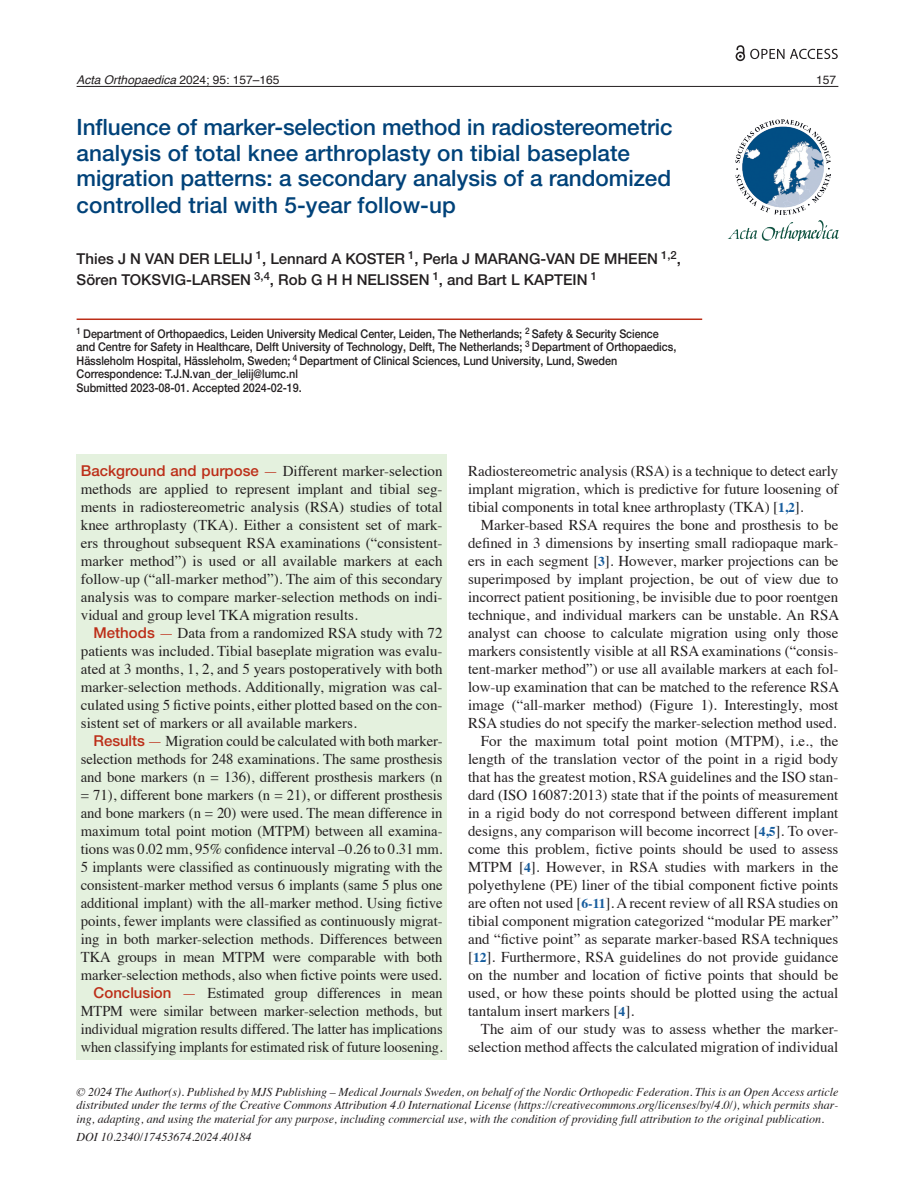
<style>
.page{position:relative;width:915px;height:1191px;background:#fff}
.page>*{position:absolute;margin:0;border:0;box-sizing:border-box;transform-origin:0 0}
.Titel{font:500 22.5px/26.2px "Helvetica Neue LTW1 G";color:#004279}
._5-Brödtext{font:15px/18px "Times";color:#231f20;text-align:justify}
._4-Brödstart{font:15px/18px "Times";color:#231f20;text-align:justify}
._5-Brödtext-2{font:15px/18px "Times";color:#231f20;text-align:justify;scale:.96 1}
.Namn{font:500 15px/21px "Helvetica Neue LTW1 G";color:#231f20}
.Styckeformat_1{font:italic 12px/13.5px "Times";color:#231f20;text-align:justify}
.Department{font:500 12px/13.5px "Helvetica Neue LTW1 G";letter-spacing:-.005em;color:#231f20;scale:.9 1}
.t1{font:italic 12px "Helvetica";color:#231f20}
.t2{font:12px "Helvetica";color:#231f20}
.s1{font-style:normal}
.s2{font-family:"Helvetica Neue LTW1 G";font-weight:500;color:#bc2e18}
.s3{color:#bc2e18}
.s4{font-weight:700;font-size:13.5px;color:#175d9e}
</style>
<div class="page">
<hr style="left:77px;top:86px;width:761px;height:1px;background:#231f20">
<div style="left:77px;top:454px;width:369px;height:605px;background:#e4f1de"></div>
<hr style="left:77px;top:318px;width:625px;height:2px;background:#bc2e18">
<svg style="left:735px;top:45px;width:9px;height:16px"></svg>
<svg style="left:750px;top:49px;width:87px;height:10px"></svg>
<img style="left:727px;top:220px;width:112px;height:21px">
<img style="left:735px;top:119px;width:94px;height:95px">
<p class="t1" style="left:77px;top:70px;width:204px">Acta Orthopaedica <span class="s1">2024; 95: 157–165</span></p>
<p class="t2" style="left:816px;top:70px;width:22px">157</p>
<p class="Titel" style="left:77px;top:114px;width:597px">Influence of marker-selection method in radiostereometric</p>
<p class="Titel" style="left:77px;top:140px;width:595px">analysis of total knee arthroplasty on tibial baseplate migration patterns: a secondary analysis of a randomized controlled trial with 5-year follow-up</p>
<p class="Namn" style="left:77px;top:248px;width:605px">Thies J N VAN DER LELIJ <sup>1</sup>, Lennard A KOSTER <sup>1</sup>, Perla J MARANG-VAN DE MHEEN <sup>1,2</sup>,<br>Sören TOKSVIG-LARSEN <sup>3,4</sup>, Rob G H H NELISSEN <sup>1</sup>, and Bart L KAPTEIN <sup>1</sup></p>
<p class="Department" style="left:77px;top:327px;width:667px"><sup>1</sup> Department of Orthopaedics, Leiden University Medical Center, Leiden, The Netherlands; <sup>2</sup> Safety &amp; Security Science and Centre for Safety in Healthcare, Delft University of Technology, Delft, The Netherlands; <sup>3</sup> Department of Orthopaedics,<br>Hässleholm Hospital, Hässleholm, Sweden; <sup>4</sup> Department of Clinical Sciences, Lund University, Lund, Sweden</p>
<p class="Department" style="left:77px;top:367px;width:247px">Correspondence: T.J.N.van_der_lelij@lumc.nl</p>
<p class="Department" style="left:77px;top:381px;width:252px">Submitted 2023-08-01. Accepted 2024-02-19.</p>
<p class="_4-Brödstart" style="left:81px;top:460px;width:363px"><span class="s2">Background and purpose</span> <span class="s3">—</span> Different marker-selection methods are applied to represent implant and tibial seg&shy;ments in radiostereometric analysis (RSA) studies of total knee arthroplasty (TKA). Either a consistent set of mark&shy;ers throughout subsequent RSA examinations (“consistent&shy;marker method”) is used or all available markers at each follow-up (“all-marker method”). The aim of this secondary analysis was to compare marker-selection methods on indi&shy;vidual and group level TKA migration results.</p>
<p class="_5-Brödtext" style="left:81px;top:622px;width:363px;text-indent:13px"><span class="s2">Methods</span> <span class="s3">—</span> Data from a randomized RSA study with 72 patients was included. Tibial baseplate migration was evalu&shy;ated at 3 months, 1, 2, and 5 years postoperatively with both marker-selection methods. Additionally, migration was cal&shy;culated using 5 fictive points, either plotted based on the con&shy;sistent set of markers or all available markers.</p>
<p class="_5-Brödtext" style="left:81px;top:730px;width:363px;text-indent:13px"><span class="s2">Results</span> <span class="s3">—</span> Migration could be calculated with both marker&shy;selection methods for 248 examinations. The same prosthesis and bone markers (n = 136), different prosthesis markers (n = 71), different bone markers (n = 21), or different prosthesis and bone markers (n = 20) were used. The mean difference in maximum total point motion (MTPM) between all examina&shy;tions was 0.02 mm, 95% confidence interval –0.26 to 0.31 mm.<br>5 implants were classified as continuously migrating with the consistent-marker method versus 6 implants (same 5 plus one additional implant) with the all-marker method. Using fictive points, fewer implants were classified as continuously migrat&shy;ing in both marker-selection methods. Differences between TKA groups in mean MTPM were comparable with both marker-selection methods, also when fictive points were used.</p>
<p class="_5-Brödtext-2" style="left:81px;top:982px;width:378px;text-indent:13px"><span class="s2">Conclusion</span> <span class="s3">—</span> Estimated group differences in mean MTPM were similar between marker-selection methods, but individual migration results differed. The latter has implications when classifying implants for estimated risk of future loosening.</p>
<p class="_4-Brödstart" style="left:468px;top:460px;width:372px">Radiostereometric analysis (RSA) is a technique to detect early implant migration, which is predictive for future loosening of tibial components in total knee arthroplasty (TKA) [<span class="s4">1,2</span>].</p>
<p class="_5-Brödtext" style="left:468px;top:514px;width:372px;text-indent:13px">Marker-based RSA requires the bone and prosthesis to be defined in 3 dimensions by inserting small radiopaque mark&shy;ers in each segment [<span class="s4">3</span>]. However, marker projections can be superimposed by implant projection, be out of view due to incorrect patient positioning, be invisible due to poor roentgen technique, and individual markers can be unstable. An RSA analyst can choose to calculate migration using only those markers consistently visible at all RSA examinations (“consis&shy;tent-marker method”) or use all available markers at each fol&shy;low-up examination that can be matched to the reference RSA image (“all-marker method) (Figure 1). Interestingly, most RSA studies do not specify the marker-selection method used.</p>
<p class="_5-Brödtext" style="left:468px;top:730px;width:371px;text-indent:13px">For the maximum total point motion (MTPM), i.e., the length of the translation vector of the point in a rigid body that has the greatest motion, RSA guidelines and the ISO stan&shy;dard (ISO 16087:2013) state that if the points of measurement in a rigid body do not correspond between different implant designs, any comparison will become incorrect [<span class="s4">4,5</span>]. To over&shy;come this problem, fictive points should be used to assess MTPM [<span class="s4">4</span>]. However, in RSA studies with markers in the polyethylene (PE) liner of the tibial component fictive points are often not used [<span class="s4">6-11</span>]. A recent review of all RSA studies on tibial component migration categorized “modular PE marker” and “fictive point” as separate marker-based RSA techniques [<span class="s4">12</span>]. Furthermore, RSA guidelines do not provide guidance on the number and location of fictive points that should be used, or how these points should be plotted using the actual tantalum insert markers [<span class="s4">4</span>].</p>
<p class="_5-Brödtext" style="left:468px;top:1018px;width:371px;text-align:right">The aim of our study was to assess whether the marker&shy;selection method affects the calculated migration of individual</p>
<p class="Styckeformat_1" style="left:77px;top:1084px;width:763px">© 2024 The Author(s). Published by MJS Publishing – Medical Journals Sweden, on behalf of the Nordic Orthopedic Federation. This is an Open Access article distributed under the terms of the Creative Commons Attribution 4.0 International License (https://creativecommons.org/licenses/by/4.0/), which permits shar&shy;ing, adapting, and using the material for any purpose, including commercial use, with the condition of providing full attribution to the original publication.</p>
<p class="Styckeformat_1" style="left:77px;top:1129px;width:176px">DOI 10.2340/17453674.2024.40184</p>
</div>
